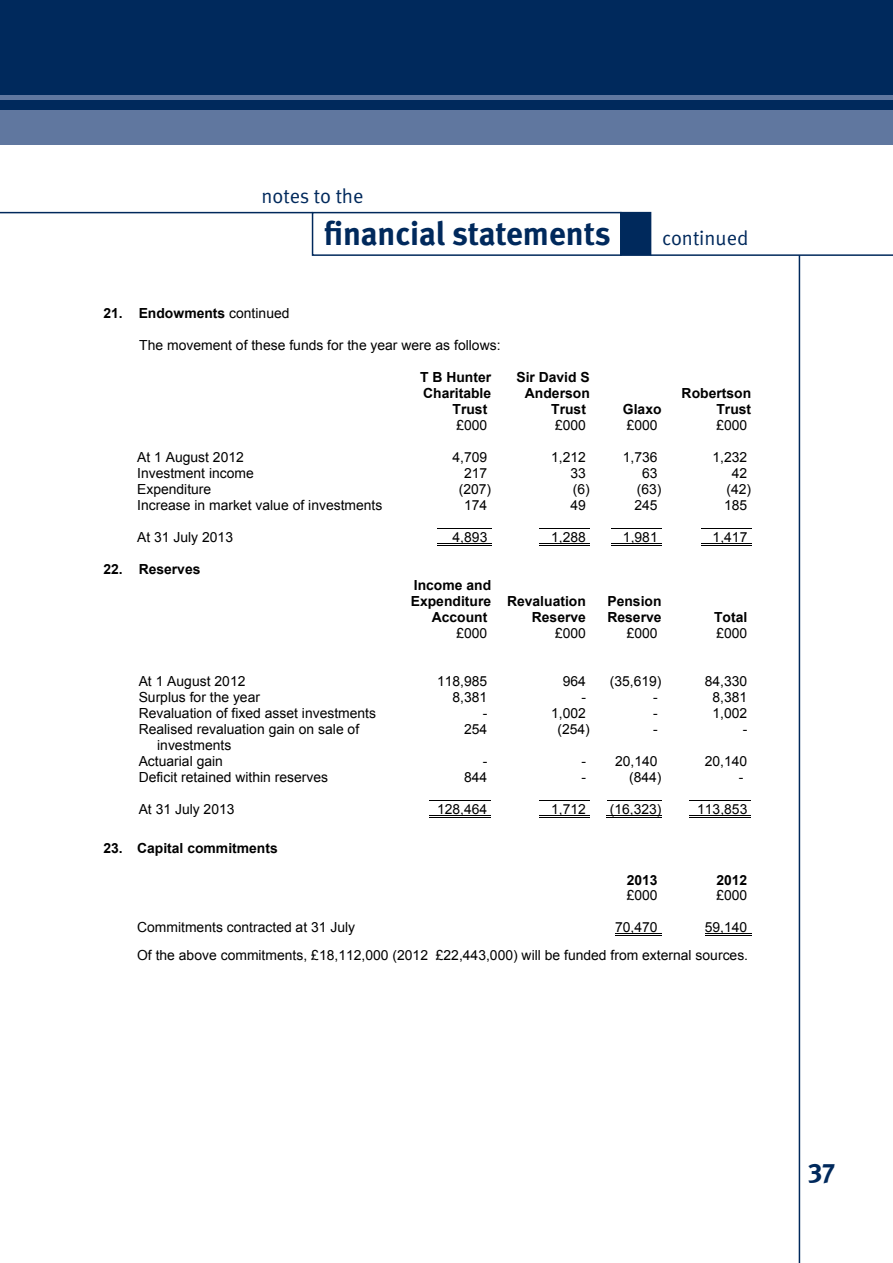
<style>
.page{position:relative;width:893px;height:1263px;background:#fff}
.page>*{position:absolute;margin:0;border:0;box-sizing:border-box;transform-origin:0 0}
.t1{font:700 33px "Meta";letter-spacing:-.005em;color:#00295c}
.t2{font:700 27px "Meta";color:#00295c}
.t3{font:20.25px "Meta Normal";color:#00295c}
.t4{font:13.95px/15.9px "Arial";color:#000}
.t5{font:700 13.95px/16px "Arial";color:#000;text-align:right}
.s1{font-weight:400}
</style>
<div class="page">
<div style="left:0;top:0;width:893px;height:111px;background:#00295c"></div>
<div style="left:0;top:111px;width:893px;height:34px;background:#60779f"></div>
<hr style="left:799px;top:255px;width:1px;height:1008px;background:#00295c">
<div style="left:312px;top:212px;width:310px;height:44px;border:2px solid #00295c"></div>
<div style="left:620px;top:212px;width:31px;height:44px;background:#00295c"></div>
<hr style="left:651px;top:254px;width:242px;height:2px;background:#00295c">
<hr style="left:0;top:212px;width:313px;height:1px;background:#00295c">
<hr style="left:437px;top:528px;width:54px;height:1px;background:#000">
<hr style="left:540px;top:528px;width:50px;height:1px;background:#000">
<hr style="left:611px;top:528px;width:51px;height:1px;background:#000">
<hr style="left:701px;top:528px;width:50px;height:1px;background:#000">
<hr style="left:437px;top:543px;width:54px;height:1px;background:#000">
<hr style="left:437px;top:545px;width:54px;height:1px;background:#000">
<hr style="left:540px;top:543px;width:50px;height:1px;background:#000">
<hr style="left:540px;top:545px;width:50px;height:1px;background:#000">
<hr style="left:611px;top:543px;width:51px;height:1px;background:#000">
<hr style="left:611px;top:545px;width:51px;height:1px;background:#000">
<hr style="left:701px;top:543px;width:50px;height:1px;background:#000">
<hr style="left:701px;top:545px;width:50px;height:1px;background:#000">
<hr style="left:429px;top:800px;width:62px;height:1px;background:#000">
<hr style="left:540px;top:800px;width:50px;height:1px;background:#000">
<hr style="left:607px;top:800px;width:55px;height:1px;background:#000">
<hr style="left:689px;top:800px;width:62px;height:1px;background:#000">
<hr style="left:429px;top:815px;width:62px;height:1px;background:#000">
<hr style="left:429px;top:817px;width:62px;height:1px;background:#000">
<hr style="left:540px;top:815px;width:50px;height:1px;background:#000">
<hr style="left:540px;top:817px;width:50px;height:1px;background:#000">
<hr style="left:606px;top:815px;width:56px;height:1px;background:#000">
<hr style="left:606px;top:817px;width:56px;height:1px;background:#000">
<hr style="left:689px;top:815px;width:62px;height:1px;background:#000">
<hr style="left:689px;top:817px;width:62px;height:1px;background:#000">
<hr style="left:615px;top:933px;width:47px;height:1px;background:#000">
<hr style="left:615px;top:935px;width:47px;height:1px;background:#000">
<hr style="left:705px;top:933px;width:46px;height:1px;background:#000">
<hr style="left:705px;top:935px;width:46px;height:1px;background:#000">
<hr style="left:0;top:96px;width:893px;height:4px;background:#60779f">
<h3 class="t3" style="left:261px;top:184px;width:104px">notes to the</h3>
<h1 class="t1" style="left:324px;top:213px;width:288px">financial statements</h1>
<h3 class="t3" style="left:662px;top:226px;width:88px">continued</h3>
<p class="t5" style="left:103px;top:306px;width:188px">21. Endowments <span class="s1">continued</span></p>
<p class="t4" style="left:139px;top:337px;width:363px">The movement of these funds for the year were as follows:</p>
<p class="t5" style="left:420px;top:370px;width:73px">T B Hunter<br>Charitable<br>Trust</p>
<p class="t4" style="left:456px;top:417px;width:32px">£000</p>
<p class="t5" style="left:516px;top:370px;width:75px">Sir David S<br>Anderson<br>Trust</p>
<p class="t4" style="left:555px;top:417px;width:32px">£000</p>
<p class="t5" style="left:623px;top:402px;width:40px">Glaxo</p>
<p class="t4" style="left:627px;top:417px;width:32px">£000</p>
<p class="t5" style="left:682px;top:386px;width:71px">Robertson<br>Trust</p>
<p class="t4" style="left:716px;top:417px;width:32px">£000</p>
<p class="t4" style="left:137px;top:449px;width:108px">At 1 August 2012</p>
<p class="t4" style="left:452px;top:449px;width:36px">4,709</p>
<p class="t4" style="left:551px;top:449px;width:36px">1,212</p>
<p class="t4" style="left:623px;top:449px;width:36px">1,736</p>
<p class="t4" style="left:712px;top:449px;width:36px">1,232</p>
<p class="t4" style="left:137px;top:466px;width:118px">Investment income</p>
<p class="t4" style="left:464px;top:466px;width:25px">217</p>
<p class="t4" style="left:570px;top:466px;width:17px">33</p>
<p class="t4" style="left:642px;top:466px;width:17px">63</p>
<p class="t4" style="left:732px;top:466px;width:17px">42</p>
<p class="t4" style="left:137px;top:481px;width:76px">Expenditure</p>
<p class="t4" style="left:459px;top:481px;width:34px">(207)</p>
<p class="t4" style="left:573px;top:481px;width:18px">(6)</p>
<p class="t4" style="left:637px;top:481px;width:26px">(63)</p>
<p class="t4" style="left:726px;top:481px;width:26px">(42)</p>
<p class="t4" style="left:137px;top:497px;width:247px">Increase in market value of investments</p>
<p class="t4" style="left:464px;top:497px;width:25px">174</p>
<p class="t4" style="left:570px;top:497px;width:17px">49</p>
<p class="t4" style="left:634px;top:497px;width:25px">245</p>
<p class="t4" style="left:724px;top:497px;width:25px">185</p>
<p class="t4" style="left:137px;top:530px;width:97px">At 31 July 2013</p>
<p class="t4" style="left:453px;top:530px;width:36px">4,893</p>
<p class="t4" style="left:551px;top:530px;width:36px">1,288</p>
<p class="t4" style="left:623px;top:530px;width:36px">1,981</p>
<p class="t4" style="left:713px;top:530px;width:36px">1,417</p>
<p class="t5" style="left:103px;top:562px;width:99px">22. Reserves</p>
<p class="t5" style="left:411px;top:578px;width:82px">Income and<br>Expenditure<br>Account</p>
<p class="t4" style="left:456px;top:626px;width:32px">£000</p>
<p class="t5" style="left:507px;top:594px;width:80px">Revaluation<br>Reserve</p>
<p class="t4" style="left:555px;top:626px;width:32px">£000</p>
<p class="t5" style="left:607px;top:594px;width:56px;text-align:left">Pension<br>Reserve</p>
<p class="t4" style="left:627px;top:626px;width:32px">£000</p>
<p class="t5" style="left:714px;top:610px;width:35px">Total</p>
<p class="t4" style="left:716px;top:626px;width:32px">£000</p>
<p class="t4" style="left:139px;top:674px;width:108px">At 1 August 2012</p>
<p class="t4" style="left:437px;top:674px;width:52px">118,985</p>
<p class="t4" style="left:563px;top:674px;width:25px">964</p>
<p class="t4" style="left:610px;top:674px;width:53px">(35,619)</p>
<p class="t4" style="left:705px;top:674px;width:44px">84,330</p>
<p class="t4" style="left:139px;top:690px;width:123px">Surplus for the year</p>
<p class="t4" style="left:452px;top:690px;width:36px">8,381</p>
<p class="t4" style="left:581px;top:690px;width:6px">-</p>
<p class="t4" style="left:653px;top:690px;width:6px">-</p>
<p class="t4" style="left:712px;top:690px;width:36px">8,381</p>
<p class="t4" style="left:139px;top:706px;width:239px">Revaluation of fixed asset investments</p>
<p class="t4" style="left:483px;top:706px;width:6px">-</p>
<p class="t4" style="left:551px;top:706px;width:36px">1,002</p>
<p class="t4" style="left:653px;top:706px;width:6px">-</p>
<p class="t4" style="left:712px;top:706px;width:36px">1,002</p>
<p class="t4" style="left:157px;top:722px;width:204px;text-indent:-19px">Realised revaluation gain on sale of investments</p>
<p class="t4" style="left:464px;top:722px;width:25px">254</p>
<p class="t4" style="left:557px;top:722px;width:34px">(254)</p>
<p class="t4" style="left:653px;top:722px;width:6px">-</p>
<p class="t4" style="left:743px;top:722px;width:6px">-</p>
<p class="t4" style="left:139px;top:754px;width:86px">Actuarial gain</p>
<p class="t4" style="left:483px;top:754px;width:6px">-</p>
<p class="t4" style="left:581px;top:754px;width:78px">- 20,140</p>
<p class="t4" style="left:705px;top:754px;width:44px">20,140</p>
<p class="t4" style="left:139px;top:770px;width:191px">Deficit retained within reserves</p>
<p class="t4" style="left:464px;top:770px;width:25px">844</p>
<p class="t4" style="left:581px;top:770px;width:6px">-</p>
<p class="t4" style="left:629px;top:770px;width:34px">(844)</p>
<p class="t4" style="left:739px;top:770px;width:6px">-</p>
<p class="t4" style="left:139px;top:802px;width:97px">At 31 July 2013</p>
<p class="t4" style="left:437px;top:802px;width:52px">128,464</p>
<p class="t4" style="left:551px;top:802px;width:36px">1,712</p>
<p class="t4" style="left:610px;top:802px;width:53px">(16,323)</p>
<p class="t4" style="left:697px;top:802px;width:52px">113,853</p>
<p class="t5" style="left:103px;top:840px;width:176px">23. Capital commitments</p>
<p class="t5" style="left:627px;top:872px;width:32px">2013</p>
<p class="t4" style="left:627px;top:888px;width:32px">£000</p>
<p class="t5" style="left:716px;top:872px;width:32px">2012</p>
<p class="t4" style="left:716px;top:888px;width:32px">£000</p>
<p class="t4" style="left:137px;top:920px;width:220px">Commitments contracted at 31 July</p>
<p class="t4" style="left:615px;top:920px;width:44px">70,470</p>
<p class="t4" style="left:137px;top:914px;width:612px;line-height:27.3px;text-align:right">59,140<br>Of the above commitments, £18,112,000 (2012 £22,443,000) will be funded from external sources.</p>
<h2 class="t2" style="left:808px;top:1152px;width:29px">37</h2>
</div>
